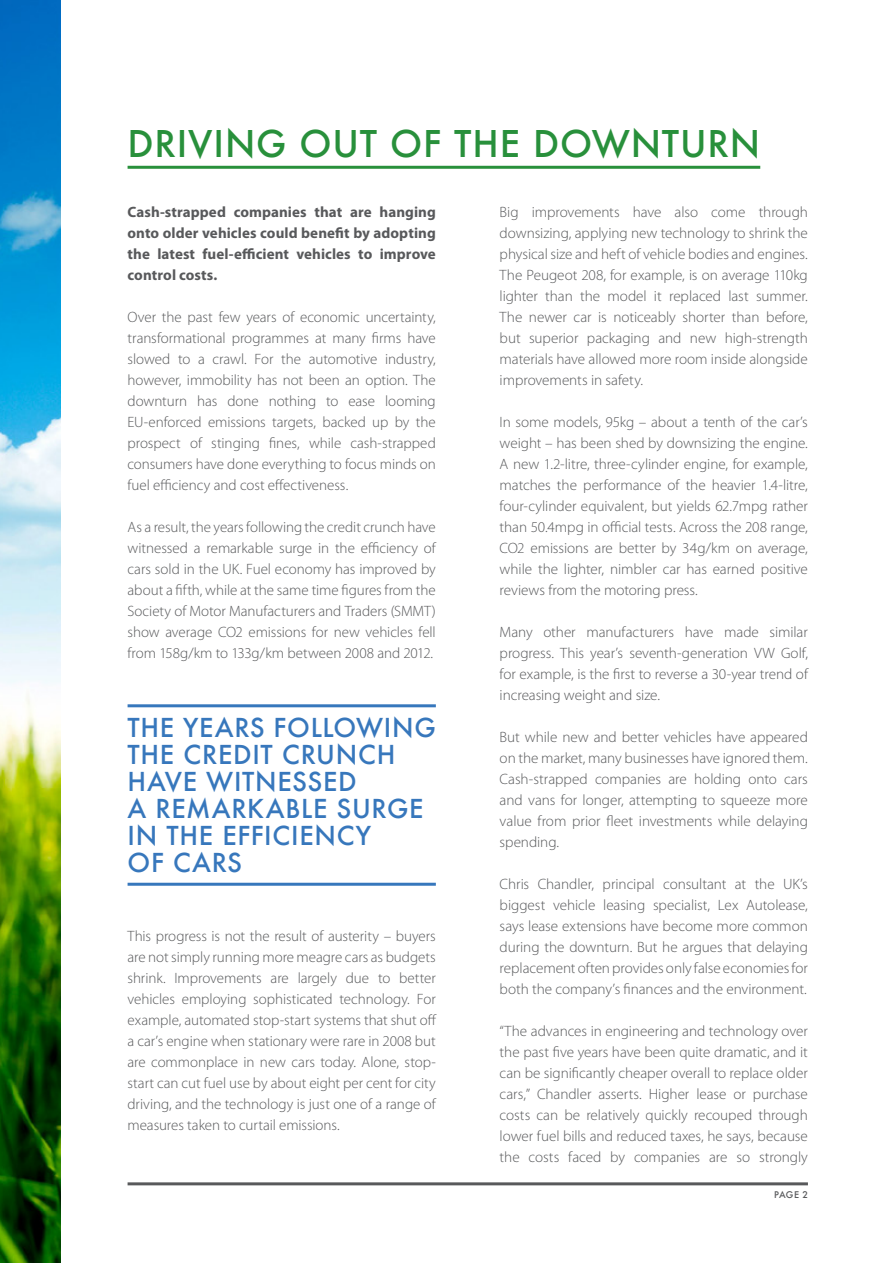
<style>
.page{position:relative;width:893px;height:1263px;background:#fff}
.page>*{position:absolute;margin:0;border:0;box-sizing:border-box;transform-origin:0 0}
.t1{font:500 36px "Futura";letter-spacing:.025em;color:#28903b}
.t2{font:500 25.5px/27px "Futura";letter-spacing:.025em;color:#3777bc}
.t3{font:300 15px/21px "Myriad Pro";letter-spacing:-.005em;color:#58595b;text-align:justify}
.t4{font:700 15px/21px "Myriad Pro";letter-spacing:.005em;color:#58595b;text-align:justify}
.t5{font:500 9px "Futura";color:#58595b}
</style>
<div class="page">
<img style="left:0;top:0;width:61px;height:1263px">
<hr style="left:128px;top:704px;width:308px;height:3px;background:#3777bc">
<hr style="left:128px;top:883px;width:308px;height:3px;background:#3777bc">
<hr style="left:128px;top:166px;width:632px;height:3px;background:#28903b">
<hr style="left:128px;top:1182px;width:680px;height:3px;background:#58595b">
<h1 class="t1" style="left:128px;top:119px;width:634px">DRIVING OUT OF THE DOWNTURN</h1>
<p class="t4" style="left:128px;top:201px;width:310px">Cash-strapped companies that are hanging onto older vehicles could benefit by adopting the latest fuel-efficient vehicles to improve control costs.</p>
<p class="t3" style="left:128px;top:306px;width:310px">Over the past few years of economic uncertainty, transformational programmes at many firms have slowed to a crawl. For the automotive industry, however, immobility has not been an option. The downturn has done nothing to ease looming EU-enforced emissions targets, backed up by the prospect of stinging fines, while cash-strapped consumers have done everything to focus minds on fuel efficiency and cost effectiveness.</p>
<p class="t3" style="left:128px;top:516px;width:310px">As a result, the years following the credit crunch have witnessed a remarkable surge in the efficiency of cars sold in the UK. Fuel economy has improved by about a fifth, while at the same time figures from the Society of Motor Manufacturers and Traders (SMMT) show average CO2 emissions for new vehicles fell from 158g/km to 133g/km between 2008 and 2012.</p>
<h2 class="t2" style="left:128px;top:714px;width:310px">THE YEARS FOLLOWING<br>THE CREDIT CRUNCH<br>HAVE WITNESSED<br>A REMARKABLE SURGE<br>IN THE EFFICIENCY<br>OF CARS</h2>
<p class="t3" style="left:128px;top:926px;width:311px">This progress is not the result of austerity – buyers are not simply running more meagre cars as budgets shrink. Improvements are largely due to better vehicles employing sophisticated technology. For example, automated stop-start systems that shut off a car’s engine when stationary were rare in 2008 but are commonplace in new cars today. Alone, stop&shy;start can cut fuel use by about eight per cent for city driving, and the technology is just one of a range of measures taken to curtail emissions.</p>
<p class="t3" style="left:500px;top:201px;width:310px">Big improvements have also come through downsizing, applying new technology to shrink the physical size and heft of vehicle bodies and engines.<br>The Peugeot 208, for example, is on average 110kg lighter than the model it replaced last summer.<br>The newer car is noticeably shorter than before, but superior packaging and new high-strength materials have allowed more room inside alongside improvements in safety.</p>
<p class="t3" style="left:500px;top:411px;width:310px">In some models, 95kg – about a tenth of the car’s weight – has been shed by downsizing the engine.<br>A new 1.2-litre, three-cylinder engine, for example, matches the performance of the heavier 1.4-litre, four-cylinder equivalent, but yields 62.7mpg rather than 50.4mpg in official tests. Across the 208 range, CO2 emissions are better by 34g/km on average, while the lighter, nimbler car has earned positive reviews from the motoring press.</p>
<p class="t3" style="left:500px;top:621px;width:310px">Many other manufacturers have made similar progress. This year’s seventh-generation VW Golf, for example, is the first to reverse a 30-year trend of increasing weight and size.</p>
<p class="t3" style="left:500px;top:726px;width:310px">But while new and better vehicles have appeared on the market, many businesses have ignored them.<br>Cash-strapped companies are holding onto cars and vans for longer, attempting to squeeze more value from prior fleet investments while delaying spending.</p>
<p class="t3" style="left:500px;top:873px;width:310px">Chris Chandler, principal consultant at the UK’s biggest vehicle leasing specialist, Lex Autolease, says lease extensions have become more common during the downturn. But he argues that delaying replacement often provides only false economies for both the company’s finances and the environment.</p>
<p class="t3" style="left:500px;top:1020px;width:310px">“The advances in engineering and technology over the past five years have been quite dramatic, and it can be significantly cheaper overall to replace older cars,” Chandler asserts. Higher lease or purchase costs can be relatively quickly recouped through lower fuel bills and reduced taxes, he says, because the costs faced by companies are so strongly</p>
<p class="t5" style="left:774px;top:1188px;width:13px">PAGE</p>
<p class="t5" style="left:802px;top:1188px;width:7px">2</p>
</div>
